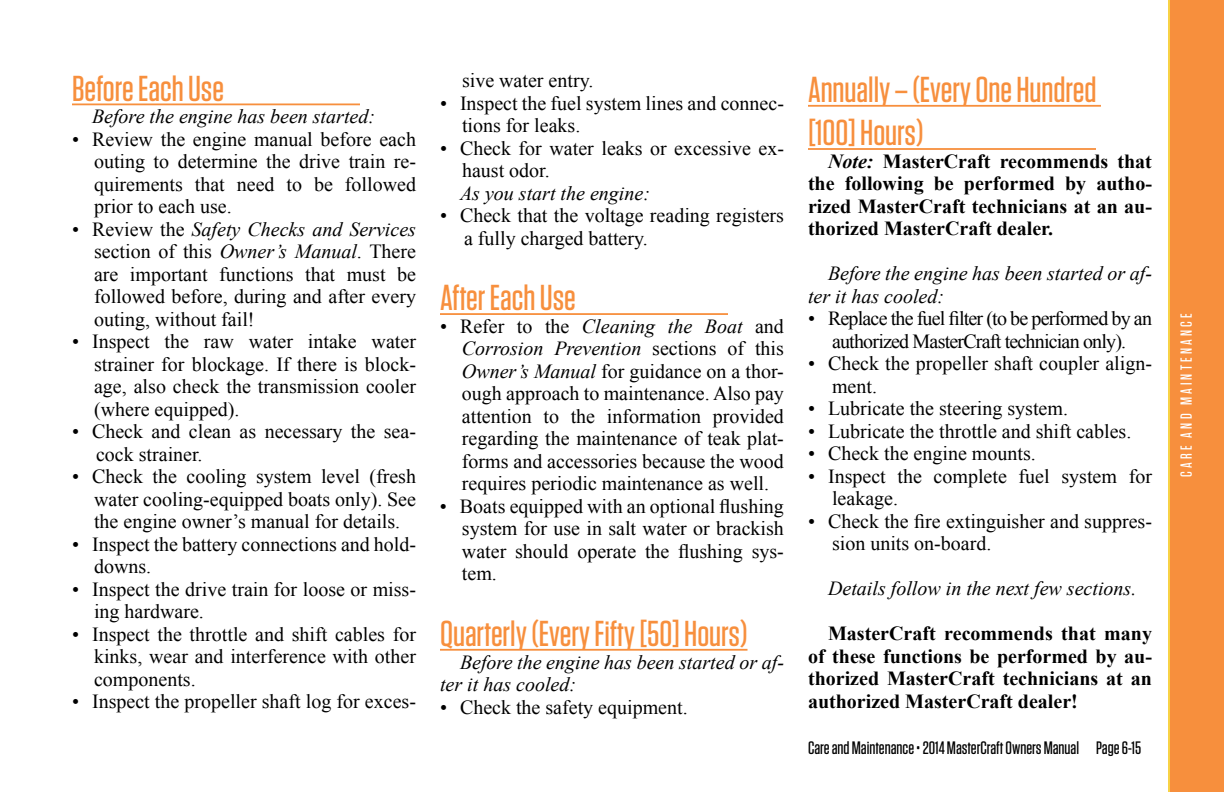
<style>
.page{position:relative;width:1224px;height:792px;background:#fff}
.page>*{position:absolute;margin:0;border:0;box-sizing:border-box;transform-origin:0 0}
.t1{font:500 36px/43.2px "Tungsten";color:#f78f3d}
.t2{font:20px/22.4px "Times New Roman";color:#000}
.t3{font:700 20px/22.4px "Times New Roman";color:#000;text-align:justify}
.t4{font:italic 20px/22.4px "Times New Roman";color:#000}
.t5{font:20px/22.4px "Times New Roman";letter-spacing:-.04em;color:#000;text-align:center}
.t6{font:500 18px "Tungsten";color:#000}
.t7{font:500 16px "Tungsten";letter-spacing:.2em;color:#fff}
.s1{font-style:italic}
</style>
<div class="page">
<div style="left:1168px;top:0;width:56px;height:792px;background:#f78f3d"></div>
<hr style="left:72px;top:103px;width:288px;height:2px;background:#f78f3d">
<hr style="left:440px;top:313px;width:288px;height:2px;background:#f78f3d">
<hr style="left:440px;top:649px;width:308px;height:2px;background:#f78f3d">
<hr style="left:808px;top:105px;width:293px;height:2px;background:#f78f3d">
<hr style="left:808px;top:148px;width:288px;height:2px;background:#f78f3d">
<h1 class="t1" style="left:72px;top:67px;width:154px">Before Each Use</h1>
<p class="t4" style="left:92px;top:105px;width:285px">Before the engine has been started:</p>
<p class="t2" style="left:94px;top:128px;width:324px;text-align:justify;text-indent:-22px">• Review the engine manual before each outing to determine the drive train re&shy;quirements that need to be followed prior to each use.</p>
<p class="t2" style="left:94px;top:218px;width:324px;text-align:justify;text-indent:-22px">• Review the <span class="s1">Safety Checks and Services </span>section of this <span class="s1">Owner’s Manual</span>. There are important functions that must be followed before, during and after every outing, without fail!</p>
<p class="t2" style="left:94px;top:330px;width:324px;text-align:justify;text-indent:-22px">• Inspect the raw water intake water strainer for blockage. If there is block&shy;age, also check the transmission cooler (where equipped).</p>
<p class="t2" style="left:96px;top:420px;width:322px;text-indent:-24px">• Check and clean as necessary the sea&shy;cock strainer.</p>
<p class="t2" style="left:94px;top:465px;width:324px;text-align:justify;text-indent:-22px">• Check the cooling system level (fresh water cooling-equipped boats only). See the engine owner’s manual for details.</p>
<p class="t2" style="left:94px;top:533px;width:323px;text-indent:-22px">• Inspect the battery connections and hold&shy;downs.</p>
<p class="t2" style="left:94px;top:578px;width:323px;text-indent:-22px">• Inspect the drive train for loose or miss&shy;ing hardware.</p>
<p class="t2" style="left:94px;top:623px;width:324px;text-align:justify;text-indent:-22px">• Inspect the throttle and shift cables for kinks, wear and interference with other components.</p>
<p class="t2" style="left:72px;top:690px;width:345px">• Inspect the propeller shaft log for exces-</p>
<p class="t2" style="left:462px;top:69px;width:133px">sive water entry.</p>
<p class="t2" style="left:462px;top:92px;width:323px;text-indent:-22px">• Inspect the fuel system lines and connec&shy;tions for leaks.</p>
<p class="t2" style="left:462px;top:137px;width:323px;text-indent:-22px">• Check for water leaks or excessive ex&shy;haust odor.</p>
<p class="t4" style="left:460px;top:181px;width:191px">As you start the engine:</p>
<p class="t2" style="left:464px;top:204px;width:322px;text-indent:-24px">• Check that the voltage reading registers a fully charged battery.</p>
<h1 class="t1" style="left:440px;top:277px;width:137px">After Each Use</h1>
<p class="t2" style="left:462px;top:315px;width:324px;text-align:justify;text-indent:-22px">• Refer to the <span class="s1">Cleaning the Boat</span> and <span class="s1">Corrosion Prevention</span> sections of this <span class="s1">Owner’s Manual</span> for guidance on a thor&shy;ough approach to maintenance. Also pay attention to the information provided regarding the maintenance of teak plat&shy;forms and accessories because the wood requires periodic maintenance as well.</p>
<p class="t2" style="left:462px;top:495px;width:324px;text-align:justify;text-indent:-22px">• Boats equipped with an optional flushing system for use in salt water or brackish water should operate the flushing sys&shy;tem.</p>
<h1 class="t1" style="left:440px;top:613px;width:309px">Quarterly (Every Fifty [50] Hours)</h1>
<p class="t4" style="left:440px;top:650px;width:345px;text-indent:20px">Before the engine has been started or af&shy;ter it has cooled:</p>
<p class="t2" style="left:440px;top:695px;width:249px">• Check the safety equipment.</p>
<h1 class="t1" style="left:808px;top:69px;width:290px">Annually – (Every One Hundred [100] Hours)</h1>
<p class="t3" style="left:808px;top:150px;width:345px;text-indent:20px"><span class="s1">Note:</span> MasterCraft recommends that the following be performed by autho&shy;rized MasterCraft technicians at an au&shy;thorized MasterCraft dealer.</p>
<p class="t4" style="left:808px;top:262px;width:345px;text-indent:20px">Before the engine has been started or af&shy;ter it has cooled:</p>
<p class="t5" style="left:808px;top:307px;width:346px">• Replace the fuel filter (to be performed by an authorized MasterCraft technician only).</p>
<p class="t2" style="left:832px;top:352px;width:322px;text-indent:-24px">• Check the propeller shaft coupler align&shy;ment.</p>
<p class="t2" style="left:808px;top:397px;width:261px">• Lubricate the steering system.</p>
<p class="t2" style="left:808px;top:420px;width:325px">• Lubricate the throttle and shift cables.</p>
<p class="t2" style="left:808px;top:442px;width:229px">• Check the engine mounts.</p>
<p class="t2" style="left:832px;top:465px;width:321px;text-indent:-24px">• Inspect the complete fuel system for leakage.</p>
<p class="t2" style="left:832px;top:510px;width:321px;text-indent:-24px">• Check the fire extinguisher and suppres&shy;sion units on-board.</p>
<p class="t4" style="left:828px;top:577px;width:310px">Details follow in the next few sections.</p>
<p class="t3" style="left:808px;top:622px;width:345px;text-indent:20px">MasterCraft recommends that many of these functions be performed by au&shy;thorized MasterCraft technicians at an authorized MasterCraft dealer!</p>
<p class="t6" style="left:808px;top:738px;width:335px">Care and Maintenance • 2014 MasterCraft Owners Manual Page 6-15</p>
<p class="t7" style="left:1178px;top:477px;width:165px;rotate:-90deg">CARE AND MAINTENANCE</p>
</div>
